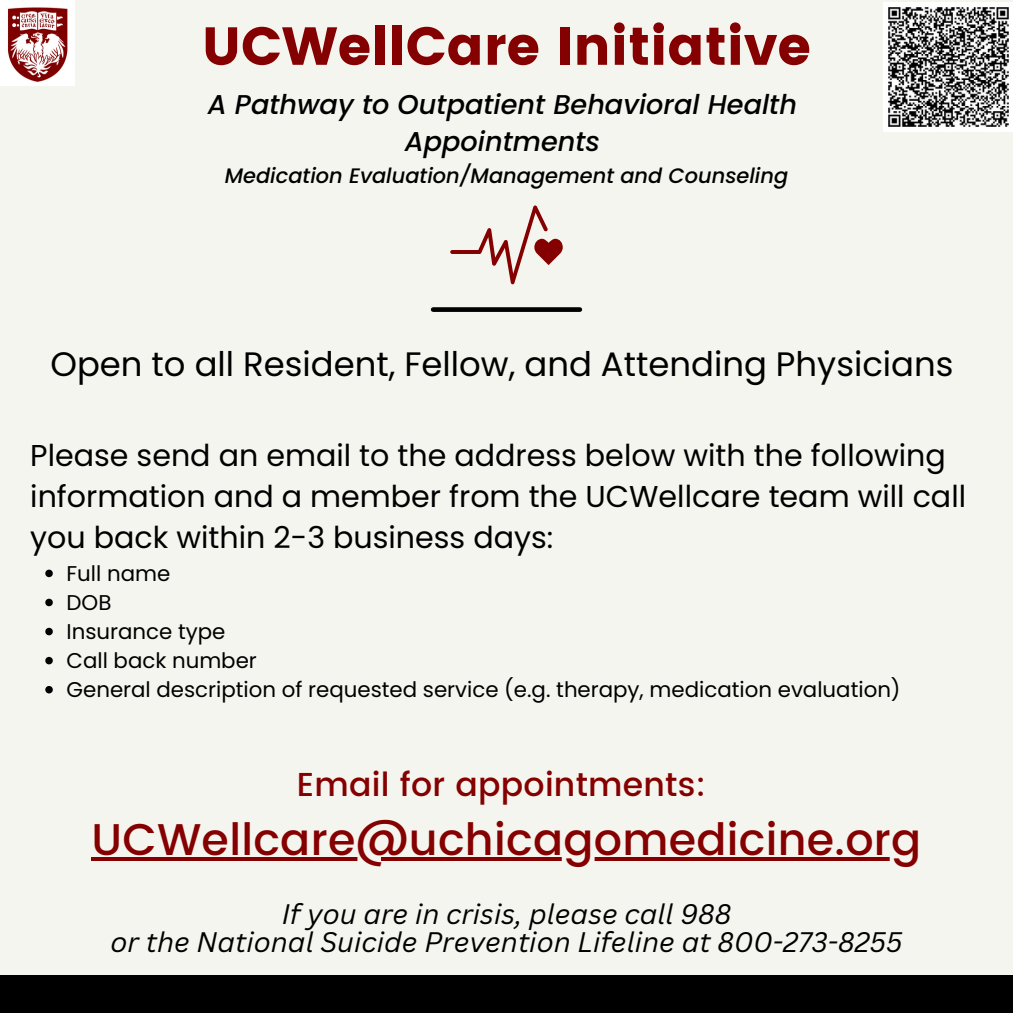
<style>
.page{position:relative;width:1013px;height:1013px;background:#fff}
.page>*{position:absolute;margin:0;border:0;box-sizing:border-box;transform-origin:0 0}
.t1{font:53.38px "Poppins";color:#850000}
.t2{font:500 44.38px "Poppins";letter-spacing:.005em;color:#850000}
.t3{font:33.88px "Poppins";color:#000}
.t4{font:500 33.12px "Poppins";letter-spacing:.005em;color:#850000}
.t5{font:30.12px/41.2px "Poppins";color:#000}
.t6{font:italic 27.5px/28.1px "Canva Sans";color:#000;text-align:center}
.t7{font:italic 500 27.12px/37.5px "Poppins";color:#000;text-align:center}
.t8{font:21.38px "Poppins";color:#000}
.t9{font:italic 500 20.88px "Poppins";color:#000}
</style>
<div class="page">
<div style="left:0;top:0;width:1012px;height:1012px;background:#f5f5ef"></div>
<div style="left:433px;top:307px;width:147px;height:5px;background:#000"></div>
<div style="left:0;top:975px;width:1012px;height:37px;background:#000"></div>
<svg style="left:450px;top:205px;width:112px;height:79px"></svg>
<svg style="left:45px;top:569px;width:8px;height:8px"></svg>
<svg style="left:45px;top:598px;width:8px;height:8px"></svg>
<svg style="left:45px;top:627px;width:8px;height:8px"></svg>
<svg style="left:45px;top:657px;width:8px;height:7px"></svg>
<svg style="left:45px;top:686px;width:8px;height:7px"></svg>
<img style="left:0;top:0;width:74px;height:85px">
<img style="left:883px;top:2px;width:129px;height:130px">
<hr style="left:91px;top:857px;width:830px;height:4px;background:#850000">
<p class="t1" style="left:202px;top:15px;width:610px">UCWellCare Initiative</p>
<p class="t7" style="left:208px;top:85px;width:590px">A Pathway to Outpatient Behavioral Health<br>Appointments</p>
<p class="t9" style="left:225px;top:161px;width:565px">Medication Evaluation/Management and Counseling</p>
<p class="t3" style="left:50px;top:341px;width:904px">Open to all Resident, Fellow, and Attending Physicians</p>
<p class="t5" style="left:30px;top:434px;width:937px">Please send an email to the address below with the following information and a member from the UCWellcare team will call you back within 2-3 business days:</p>
<h4 class="t8" style="left:67px;top:558px;width:105px">Full name</h4>
<p class="t8" style="left:67px;top:587px;width:46px">DOB</p>
<h2 class="t8" style="left:67px;top:616px;width:160px">Insurance type</h2>
<h3 class="t8" style="left:67px;top:645px;width:192px">Call back number</h3>
<p class="t8" style="left:67px;top:674px;width:835px">General description of requested service (e.g. therapy, medication evaluation)</p>
<p class="t4" style="left:297px;top:765px;width:410px">Email for appointments:</p>
<h1 class="t2" style="left:91px;top:813px;width:831px">UCWellcare@uchicagomedicine.org</h1>
<h3 class="t6" style="left:111px;top:899px;width:793px">If you are in crisis, please call 988<br>or the National Suicide Prevention Lifeline at 800-273-8255</h3>
</div>
